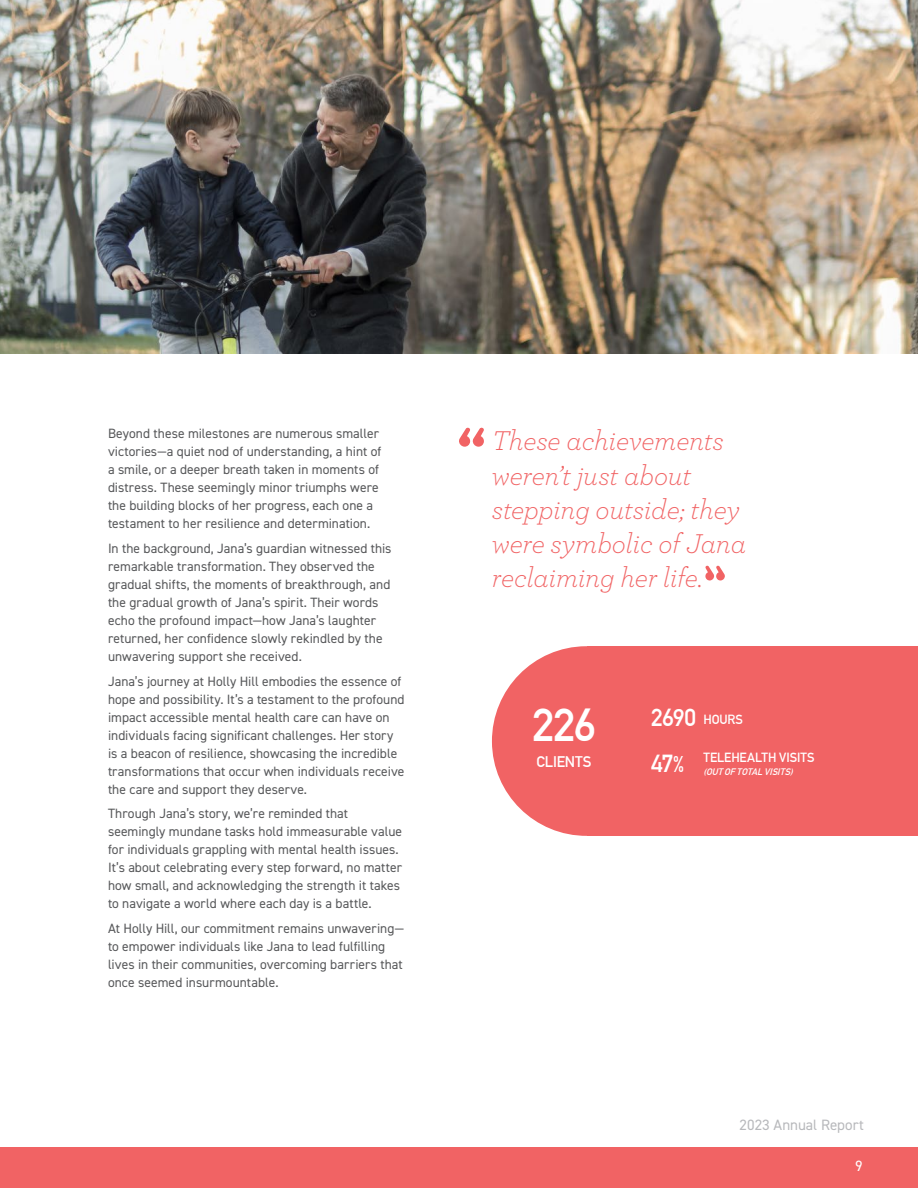
<style>
.page{position:relative;width:918px;height:1188px;background:#fff}
.page>*{position:absolute;margin:0;border:0;box-sizing:border-box;transform-origin:0 0}
.t1{font:700 45.3px "DIN Alternate";color:#fff}
.t2{font:italic 300 28.5px/34.2px "Archer";letter-spacing:-.01em;color:#f16364}
.t3{font:700 24.15px "DIN Alternate";letter-spacing:-.025em;color:#fff}
.t4{font:700 15.15px "DIN Alternate";letter-spacing:-.01em;color:#fff}
.t5{font:15px "DIN2014";letter-spacing:.005em;color:#b8b9bc}
.t6{font:15px "DIN2014";color:#fff}
.t7{font:13.5px/18px "DIN2014";color:#57585a}
.t8{font:700 13.05px "DIN Alternate";color:#fff}
.t9{font:italic 700 9.3px "DIN Alternate";color:#fff}
.s1{font-size:22.35px}
</style>
<div class="page">
<div style="left:0;top:1148px;width:918px;height:40px;background:#f16364"></div>
<img style="left:0;top:0;width:918px;height:353px">
<svg style="left:459px;top:427px;width:25px;height:20px"></svg>
<svg style="left:705px;top:565px;width:20px;height:16px"></svg>
<div style="left:587px;top:646px;width:331px;height:190px;background:#f16364"></div>
<div style="left:492px;top:646px;width:190px;height:190px;background:#f16364;border-radius:50%"></div>
<p class="t7" style="left:108px;top:424px;width:275px">Beyond these milestones are numerous smaller victories—a quiet nod of understanding, a hint of a smile, or a deeper breath taken in moments of distress. These seemingly minor triumphs were the building blocks of her progress, each one a testament to her resilience and determination.</p>
<p class="t7" style="left:108px;top:539px;width:285px">In the background, Jana’s guardian witnessed this remarkable transformation. They observed the gradual shifts, the moments of breakthrough, and the gradual growth of Jana’s spirit. Their words echo the profound impact—how Jana’s laughter returned, her confidence slowly rekindled by the unwavering support she received.</p>
<p class="t7" style="left:108px;top:672px;width:298px">Jana’s journey at Holly Hill embodies the essence of hope and possibility. It’s a testament to the profound impact accessible mental health care can have on individuals facing significant challenges. Her story is a beacon of resilience, showcasing the incredible transformations that occur when individuals receive the care and support they deserve.</p>
<p class="t7" style="left:108px;top:804px;width:296px">Through Jana’s story, we’re reminded that seemingly mundane tasks hold immeasurable value for individuals grappling with mental health issues.<br>It’s about celebrating every step forward, no matter how small, and acknowledging the strength it takes to navigate a world where each day is a battle.</p>
<p class="t7" style="left:108px;top:919px;width:297px">At Holly Hill, our commitment remains unwavering— to empower individuals like Jana to lead fulfilling lives in their communities, overcoming barriers that once seemed insurmountable.</p>
<h2 class="t2" style="left:492px;top:422px;width:256px">These achievements weren’t just about stepping outside; they were symbolic of Jana reclaiming her life.</h2>
<h1 class="t1" style="left:532px;top:690px;width:65px">226</h1>
<h3 class="t3" style="left:651px;top:699px;width:47px">2690</h3>
<p class="t8" style="left:703px;top:710px;width:41px">HOURS</p>
<p class="t4" style="left:537px;top:750px;width:56px">CLIENTS</p>
<p class="t8" style="left:703px;top:747px;width:113px">TELEHEALTH VISITS</p>
<p class="t9" style="left:703px;top:764px;width:94px">(OUTOFTOTALVISITS)</p>
<h3 class="t3" style="left:651px;top:745px;width:35px">47<span class="s1">%</span></h3>
<p class="t5" style="left:739px;top:1115px;width:126px">2023 Annual Report</p>
<p class="t6" style="left:855px;top:1157px;width:9px">9</p>
</div>
